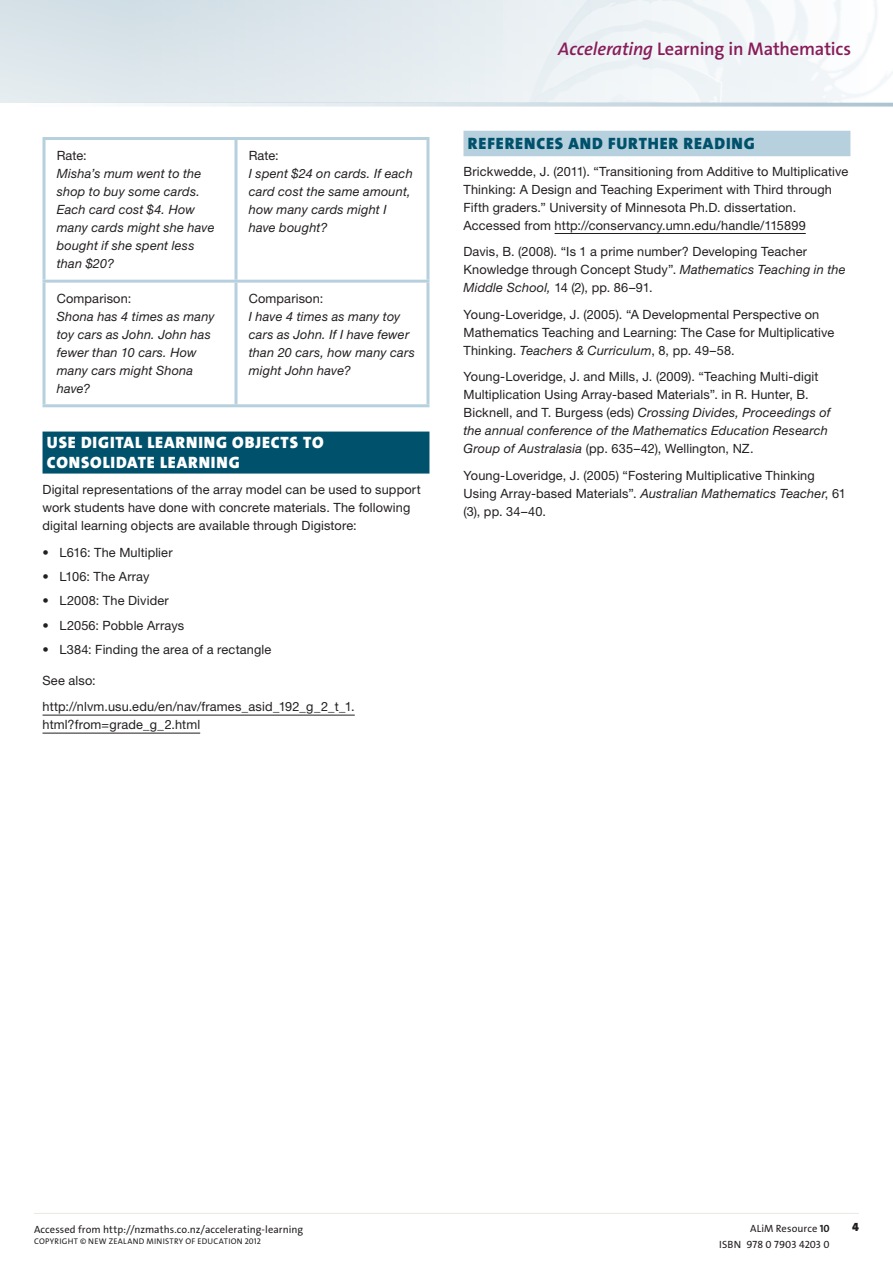
<style>
.page{position:relative;width:893px;height:1263px;background:#fff}
.page>*{position:absolute;margin:0;border:0;box-sizing:border-box;transform-origin:0 0}
.t1{font:600 18.3px "The Sans Os F";letter-spacing:-.015em;color:#881c59}
.t2{font:900 16.5px/19.5px "The Sans Os F";letter-spacing:.055em;color:#fff}
.t3{font:900 16.5px "The Sans Os F";letter-spacing:.055em;color:#00516c}
.t4{font:12.75px/18px "Helvetica Neue LT Pro";letter-spacing:.01em;color:#231f20}
.t5{font:italic 12.75px/18px "Helvetica Neue LT Pro";letter-spacing:.015em;color:#231f20}
.t6{font:900 12px "The Sans Os F";color:#231f20}
.t7{font:10.5px/15px "The Sans Os F";letter-spacing:.01em;color:#231f20;text-align:right}
.t8{font:8.25px "The Sans Os F";letter-spacing:.035em;color:#231f20}
.s1{font-style:italic}
.s2{font-weight:700}
</style>
<div class="page">
<svg style="left:0;top:102px;width:893px;height:5px"></svg>
<div style="left:0;top:0;width:893px;height:102px;background:#dfe8ed"></div>
<svg style="left:517px;top:0;width:376px;height:102px"></svg>
<div style="left:43px;top:432px;width:386px;height:42px;background:#00516c"></div>
<hr style="left:43px;top:715px;width:312px;height:1px;background:#231f20">
<hr style="left:43px;top:733px;width:157px;height:1px;background:#231f20">
<svg style="left:46px;top:140px;width:380px;height:264px"></svg>
<hr style="left:43px;top:137px;width:193px;height:3px;background:#b7d0dd">
<hr style="left:236px;top:137px;width:193px;height:3px;background:#b7d0dd">
<hr style="left:43px;top:140px;width:3px;height:140px;background:#b7d0dd">
<hr style="left:234px;top:140px;width:3px;height:140px;background:#b7d0dd">
<hr style="left:426px;top:140px;width:3px;height:140px;background:#b7d0dd">
<hr style="left:43px;top:280px;width:193px;height:3px;background:#b7d0dd">
<hr style="left:43px;top:283px;width:3px;height:121px;background:#b7d0dd">
<hr style="left:43px;top:404px;width:193px;height:3px;background:#b7d0dd">
<hr style="left:236px;top:280px;width:193px;height:3px;background:#b7d0dd">
<hr style="left:234px;top:283px;width:3px;height:121px;background:#b7d0dd">
<hr style="left:426px;top:283px;width:3px;height:121px;background:#b7d0dd">
<hr style="left:236px;top:404px;width:193px;height:3px;background:#b7d0dd">
<div style="left:463px;top:131px;width:387px;height:25px;background:#b7d0dd"></div>
<hr style="left:555px;top:233px;width:251px;height:1px;background:#231f20">
<hr style="left:34px;top:1213px;width:825px;height:1px;background:#eae8e3">
<p class="t4" style="left:57px;top:147px;width:32px">Rate:</p>
<p class="t5" style="left:57px;top:165px;width:159px">Misha’s mum went to the shop to buy some cards.<br>Each card cost $4. How many cards might she have bought if she spent less than $20?</p>
<p class="t4" style="left:57px;top:289px;width:76px">Comparison:</p>
<p class="t5" style="left:57px;top:307px;width:159px">Shona has 4 times as many toy cars as John. John has fewer than 10 cars. How many cars might Shona have?</p>
<p class="t4" style="left:249px;top:147px;width:32px">Rate:</p>
<p class="t5" style="left:249px;top:165px;width:166px">I spent $24 on cards. If each card cost the same amount, how many cards might I have bought?</p>
<p class="t4" style="left:249px;top:289px;width:76px">Comparison:</p>
<p class="t5" style="left:249px;top:307px;width:168px">I have 4 times as many toy cars as John. If I have fewer than 20 cars, how many cars might John have?</p>
<p class="t2" style="left:47px;top:433px;width:278px">USE DIGITAL LEARNING OBJECTS TO<br>CONSOLIDATE LEARNING</p>
<p class="t4" style="left:43px;top:480px;width:380px">Digital representations of the array model can be used to support work students have done with concrete materials. The following digital learning objects are available through Digistore:</p>
<p class="t4" style="left:43px;top:543px;width:132px">• L616: The Multiplier</p>
<p class="t4" style="left:43px;top:567px;width:108px">• L106: The Array</p>
<p class="t4" style="left:43px;top:591px;width:128px">• L2008: The Divider</p>
<p class="t4" style="left:43px;top:616px;width:143px">• L2056: Pobble Arrays</p>
<p class="t4" style="left:43px;top:640px;width:230px">• L384: Finding the area of a rectangle</p>
<p class="t4" style="left:43px;top:667px;width:314px;line-height:26.5px">See also: http://nlvm.usu.edu/en/nav/frames_asid_192_g_2_t_1.</p>
<p class="t4" style="left:43px;top:715px;width:159px">html?from=grade_g_2.html</p>
<h1 class="t1" style="left:558px;top:37px;width:294px"><span class="s1">Accelerating</span> Learning in Mathematics</h1>
<p class="t3" style="left:468px;top:133px;width:288px">REFERENCES AND FURTHER READING</p>
<p class="t4" style="left:463px;top:162px;width:386px">Brickwedde, J. (2011). “Transitioning from Additive to Multiplicative Thinking: A Design and Teaching Experiment with Third through Fifth graders.” University of Minnesota Ph.D. dissertation.<br>Accessed from http://conservancy.umn.edu/handle/115899</p>
<p class="t4" style="left:463px;top:242px;width:384px">Davis, B. (2008). “Is 1 a prime number? Developing Teacher<br>Knowledge through Concept Study”. <span class="s1">Mathematics Teaching in the<br>Middle School,</span> 14 (2), pp. 86–91.</p>
<p class="t4" style="left:463px;top:305px;width:372px">Young-Loveridge, J. (2005). “A Developmental Perspective on<br>Mathematics Teaching and Learning: The Case for Multiplicative<br>Thinking. <span class="s1">Teachers &amp; Curriculum</span>, 8, pp. 49–58.</p>
<p class="t4" style="left:463px;top:367px;width:369px">Young-Loveridge, J. and Mills, J. (2009). “Teaching Multi-digit Multiplication Using Array-based Materials”. in R. Hunter, B.<br>Bicknell, and T. Burgess (eds) <span class="s1">Crossing Divides, Proceedings of the annual conference of the Mathematics Education Research Group of Australasia</span> (pp. 635–42), Wellington, NZ.</p>
<p class="t4" style="left:463px;top:466px;width:384px">Young-Loveridge, J. (2005) “Fostering Multiplicative Thinking<br>Using Array-based Materials”. <span class="s1">Australian Mathematics Teacher</span>, 61 (3), pp. 34–40.</p>
<p class="t7" style="left:34px;top:1221px;width:271px">Accessed from http://nzmaths.co.nz/accelerating-learning</p>
<p class="t6" style="left:852px;top:1219px;width:8px">4</p>
<p class="t8" style="left:34px;top:1235px;width:90px">Copyright © New Zealan</p>
<p class="t8" style="left:139px;top:1235px;width:20px">d Minis</p>
<p class="t8" style="left:170px;top:1235px;width:93px">try of Education 2012</p>
<p class="t7" style="left:719px;top:1221px;width:112px">ALiM Resource <span class="s2">10<br></span>ISBN 978 0 7903 4203 0</p>
</div>
